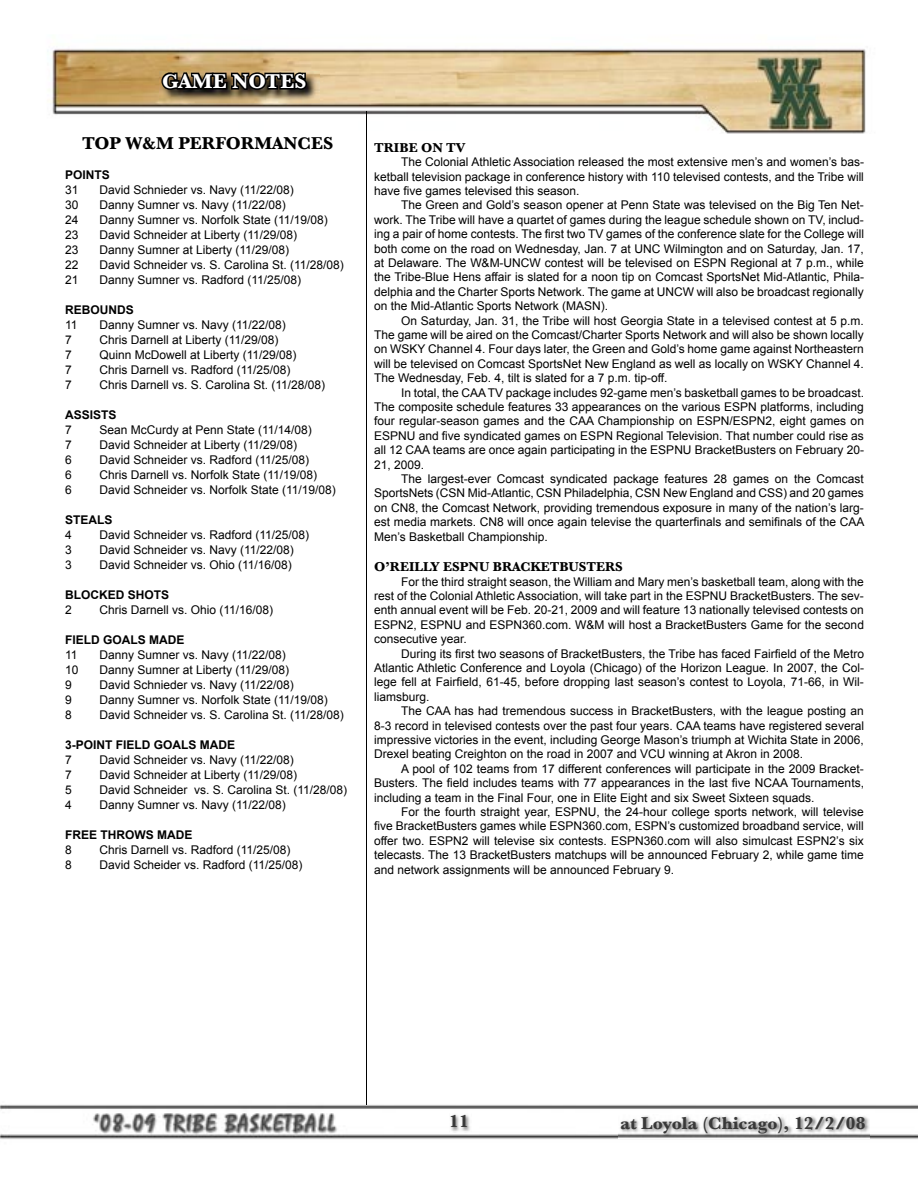
<style>
.page{position:relative;width:918px;height:1188px;background:#fff}
.page>*{position:absolute;margin:0;border:0;box-sizing:border-box;transform-origin:0 0}
.t1{font:700 21px "Baskerville";color:#fff}
.t2{font:700 18px "Baskerville";color:#393939}
.t3{font:700 18px "Baskerville";color:#000}
.t4{font:700 13.5px "Baskerville";color:#000}
.t5{font:12px/14.4px "Arial";color:#000;text-align:justify}
.t6{font:700 12px "Arial";color:#000}
</style>
<div class="page">
<img style="left:52px;top:48px;width:814px;height:86px">
<img style="left:160px;top:72px;width:159px;height:30px">
<svg style="left:159px;top:64px;width:150px;height:29px;background:#564830"></svg>
<img style="left:0;top:1104px;width:918px;height:35px">
<img style="left:449px;top:1113px;width:23px;height:20px">
<img style="left:618px;top:1115px;width:252px;height:24px">
<hr style="left:366px;top:111px;width:1px;height:993px;background:#000">
<h1 class="t1" style="left:162px;top:69px;width:146px">GAME NOTES</h1>
<h2 class="t3" style="left:82px;top:132px;width:253px">TOP W&amp;M PERFORMANCES</h2>
<p class="t6" style="left:65px;top:168px;width:46px">POINTS</p>
<p class="t5" style="left:65px;top:182px;width:15px">31</p>
<p class="t5" style="left:99px;top:182px;width:196px">David Schnieder vs. Navy (11/22/08)</p>
<p class="t5" style="left:65px;top:197px;width:15px">30</p>
<p class="t5" style="left:99px;top:197px;width:188px">Danny Sumner vs. Navy (11/22/08)</p>
<p class="t5" style="left:65px;top:212px;width:15px">24</p>
<p class="t5" style="left:99px;top:212px;width:230px">Danny Sumner vs. Norfolk State (11/19/08)</p>
<p class="t5" style="left:65px;top:227px;width:15px">23</p>
<p class="t5" style="left:99px;top:227px;width:199px">David Schneider at Liberty (11/29/08)</p>
<p class="t5" style="left:65px;top:242px;width:15px">23</p>
<p class="t5" style="left:99px;top:242px;width:191px">Danny Sumner at Liberty (11/29/08)</p>
<p class="t5" style="left:65px;top:257px;width:15px">22</p>
<p class="t5" style="left:99px;top:257px;width:246px">David Schneider vs. S. Carolina St. (11/28/08)</p>
<p class="t5" style="left:65px;top:272px;width:15px">21</p>
<p class="t5" style="left:99px;top:272px;width:203px">Danny Sumner vs. Radford (11/25/08)</p>
<p class="t6" style="left:65px;top:303px;width:70px">REBOUNDS</p>
<p class="t5" style="left:65px;top:317px;width:14px">11</p>
<p class="t5" style="left:99px;top:317px;width:188px">Danny Sumner vs. Navy (11/22/08)</p>
<p class="t5" style="left:65px;top:332px;width:8px">7</p>
<p class="t5" style="left:99px;top:332px;width:181px">Chris Darnell at Liberty (11/29/08)</p>
<p class="t5" style="left:65px;top:347px;width:8px">7</p>
<p class="t5" style="left:99px;top:347px;width:199px">Quinn McDowell at Liberty (11/29/08)</p>
<p class="t5" style="left:65px;top:362px;width:8px">7</p>
<p class="t5" style="left:99px;top:362px;width:193px">Chris Darnell vs. Radford (11/25/08)</p>
<p class="t5" style="left:65px;top:377px;width:8px">7</p>
<p class="t5" style="left:99px;top:377px;width:227px">Chris Darnell vs. S. Carolina St. (11/28/08)</p>
<p class="t6" style="left:65px;top:408px;width:53px">ASSISTS</p>
<p class="t5" style="left:65px;top:422px;width:8px">7</p>
<p class="t5" style="left:99px;top:422px;width:214px">Sean McCurdy at Penn State (11/14/08)</p>
<p class="t5" style="left:65px;top:437px;width:8px">7</p>
<p class="t5" style="left:99px;top:437px;width:199px">David Schneider at Liberty (11/29/08)</p>
<p class="t5" style="left:65px;top:452px;width:8px">6</p>
<p class="t5" style="left:99px;top:452px;width:211px">David Schneider vs. Radford (11/25/08)</p>
<p class="t5" style="left:65px;top:467px;width:8px">6</p>
<p class="t5" style="left:99px;top:467px;width:219px">Chris Darnell vs. Norfolk State (11/19/08)</p>
<p class="t5" style="left:65px;top:482px;width:8px">6</p>
<p class="t5" style="left:99px;top:482px;width:238px">David Schneider vs. Norfolk State (11/19/08)</p>
<p class="t6" style="left:65px;top:513px;width:49px">STEALS</p>
<p class="t5" style="left:65px;top:527px;width:8px">4</p>
<p class="t5" style="left:99px;top:527px;width:211px">David Schneider vs. Radford (11/25/08)</p>
<p class="t5" style="left:65px;top:542px;width:8px">3</p>
<p class="t5" style="left:99px;top:542px;width:196px">David Schneider vs. Navy (11/22/08)</p>
<p class="t5" style="left:65px;top:557px;width:8px">3</p>
<p class="t5" style="left:99px;top:557px;width:194px">David Schneider vs. Ohio (11/16/08)</p>
<p class="t6" style="left:65px;top:588px;width:106px">BLOCKED SHOTS</p>
<p class="t5" style="left:65px;top:602px;width:8px">2</p>
<p class="t5" style="left:99px;top:602px;width:175px">Chris Darnell vs. Ohio (11/16/08)</p>
<p class="t6" style="left:65px;top:633px;width:121px">FIELD GOALS MADE</p>
<p class="t5" style="left:65px;top:647px;width:14px">11</p>
<p class="t5" style="left:99px;top:647px;width:188px">Danny Sumner vs. Navy (11/22/08)</p>
<p class="t5" style="left:65px;top:662px;width:15px">10</p>
<p class="t5" style="left:99px;top:662px;width:191px">Danny Sumner at Liberty (11/29/08)</p>
<p class="t5" style="left:65px;top:677px;width:8px">9</p>
<p class="t5" style="left:99px;top:677px;width:196px">David Schnieder vs. Navy (11/22/08)</p>
<p class="t5" style="left:65px;top:692px;width:8px">9</p>
<p class="t5" style="left:99px;top:692px;width:230px">Danny Sumner vs. Norfolk State (11/19/08)</p>
<p class="t5" style="left:65px;top:707px;width:8px">8</p>
<p class="t5" style="left:99px;top:707px;width:246px">David Schneider vs. S. Carolina St. (11/28/08)</p>
<p class="t6" style="left:65px;top:738px;width:172px">3-POINT FIELD GOALS MADE</p>
<p class="t5" style="left:65px;top:752px;width:8px">7</p>
<p class="t5" style="left:99px;top:752px;width:196px">David Schneider vs. Navy (11/22/08)</p>
<p class="t5" style="left:65px;top:767px;width:8px">7</p>
<p class="t5" style="left:99px;top:767px;width:199px">David Schneider at Liberty (11/29/08)</p>
<p class="t5" style="left:65px;top:782px;width:8px">5</p>
<p class="t5" style="left:99px;top:782px;width:249px">David Schneider vs. S. Carolina St. (11/28/08)</p>
<p class="t5" style="left:65px;top:797px;width:8px">4</p>
<p class="t5" style="left:99px;top:797px;width:188px">Danny Sumner vs. Navy (11/22/08)</p>
<p class="t6" style="left:65px;top:828px;width:129px">FREE THROWS MADE</p>
<p class="t5" style="left:65px;top:842px;width:8px">8</p>
<p class="t5" style="left:99px;top:842px;width:193px">Chris Darnell vs. Radford (11/25/08)</p>
<p class="t5" style="left:65px;top:857px;width:8px">8</p>
<p class="t5" style="left:99px;top:857px;width:205px">David Scheider vs. Radford (11/25/08)</p>
<p class="t4" style="left:374px;top:139px;width:93px">TRIBE ON TV</p>
<p class="t5" style="left:374px;top:155px;width:491px;text-indent:27px">The Colonial Athletic Association released the most extensive men’s and women’s bas&shy;ketball television package in conference history with 110 televised contests, and the Tribe will have five games televised this season.</p>
<p class="t5" style="left:374px;top:198px;width:491px;text-indent:27px">The Green and Gold’s season opener at Penn State was televised on the Big Ten Net&shy;work. The Tribe will have a quartet of games during the league schedule shown on TV, includ&shy;ing a pair of home contests. The first two TV games of the conference slate for the College will both come on the road on Wednesday, Jan. 7 at UNC Wilmington and on Saturday, Jan. 17, at Delaware. The W&amp;M-UNCW contest will be televised on ESPN Regional at 7 p.m., while the Tribe-Blue Hens affair is slated for a noon tip on Comcast SportsNet Mid-Atlantic, Phila&shy;delphia and the Charter Sports Network. The game at UNCW will also be broadcast regionally on the Mid-Atlantic Sports Network (MASN).</p>
<p class="t5" style="left:374px;top:313px;width:491px;text-indent:27px">On Saturday, Jan. 31, the Tribe will host Georgia State in a televised contest at 5 p.m.<br>The game will be aired on the Comcast/Charter Sports Network and will also be shown locally on WSKY Channel 4. Four days later, the Green and Gold’s home game against Northeastern will be televised on Comcast SportsNet New England as well as locally on WSKY Channel 4.<br>The Wednesday, Feb. 4, tilt is slated for a 7 p.m. tip-off.</p>
<p class="t5" style="left:374px;top:385px;width:491px;text-indent:27px">In total, the CAA TV package includes 92-game men’s basketball games to be broadcast.<br>The composite schedule features 33 appearances on the various ESPN platforms, including four regular-season games and the CAA Championship on ESPN/ESPN2, eight games on ESPNU and five syndicated games on ESPN Regional Television. That number could rise as all 12 CAA teams are once again participating in the ESPNU BracketBusters on February 20- 21, 2009.</p>
<p class="t5" style="left:374px;top:472px;width:492px;text-indent:27px">The largest-ever Comcast syndicated package features 28 games on the Comcast SportsNets (CSN Mid-Atlantic, CSN Philadelphia, CSN New England and CSS) and 20 games on CN8, the Comcast Network, providing tremendous exposure in many of the nation’s larg&shy;est media markets. CN8 will once again televise the quarterfinals and semifinals of the CAA Men’s Basketball Championship.</p>
<p class="t4" style="left:374px;top:559px;width:250px">O’REILLY ESPNU BRACKETBUSTERS</p>
<p class="t5" style="left:374px;top:574px;width:491px;text-indent:27px">For the third straight season, the William and Mary men’s basketball team, along with the rest of the Colonial Athletic Association, will take part in the ESPNU BracketBusters. The sev&shy;enth annual event will be Feb. 20-21, 2009 and will feature 13 nationally televised contests on ESPN2, ESPNU and ESPN360.com. W&amp;M will host a BracketBusters Game for the second consecutive year.</p>
<p class="t5" style="left:374px;top:646px;width:491px;text-indent:27px">During its first two seasons of BracketBusters, the Tribe has faced Fairfield of the Metro Atlantic Athletic Conference and Loyola (Chicago) of the Horizon League. In 2007, the Col&shy;lege fell at Fairfield, 61-45, before dropping last season’s contest to Loyola, 71-66, in Wil&shy;liamsburg.</p>
<p class="t5" style="left:374px;top:704px;width:491px;text-indent:27px">The CAA has had tremendous success in BracketBusters, with the league posting an 8-3 record in televised contests over the past four years. CAA teams have registered several impressive victories in the event, including George Mason’s triumph at Wichita State in 2006, Drexel beating Creighton on the road in 2007 and VCU winning at Akron in 2008.</p>
<p class="t5" style="left:374px;top:761px;width:491px;text-indent:27px">A pool of 102 teams from 17 different conferences will participate in the 2009 Bracket-Busters. The field includes teams with 77 appearances in the last five NCAA Tournaments, including a team in the Final Four, one in Elite Eight and six Sweet Sixteen squads.</p>
<p class="t5" style="left:374px;top:805px;width:491px;text-indent:27px">For the fourth straight year, ESPNU, the 24-hour college sports network, will televise five BracketBusters games while ESPN360.com, ESPN’s customized broadband service, will offer two. ESPN2 will televise six contests. ESPN360.com will also simulcast ESPN2’s six telecasts. The 13 BracketBusters matchups will be announced February 2, while game time and network assignments will be announced February 9.</p>
<h2 class="t2" style="left:449px;top:1111px;width:21px">11</h2>
<h2 class="t2" style="left:620px;top:1112px;width:247px">at Loyola (Chicago), 12/2/08</h2>
</div>
